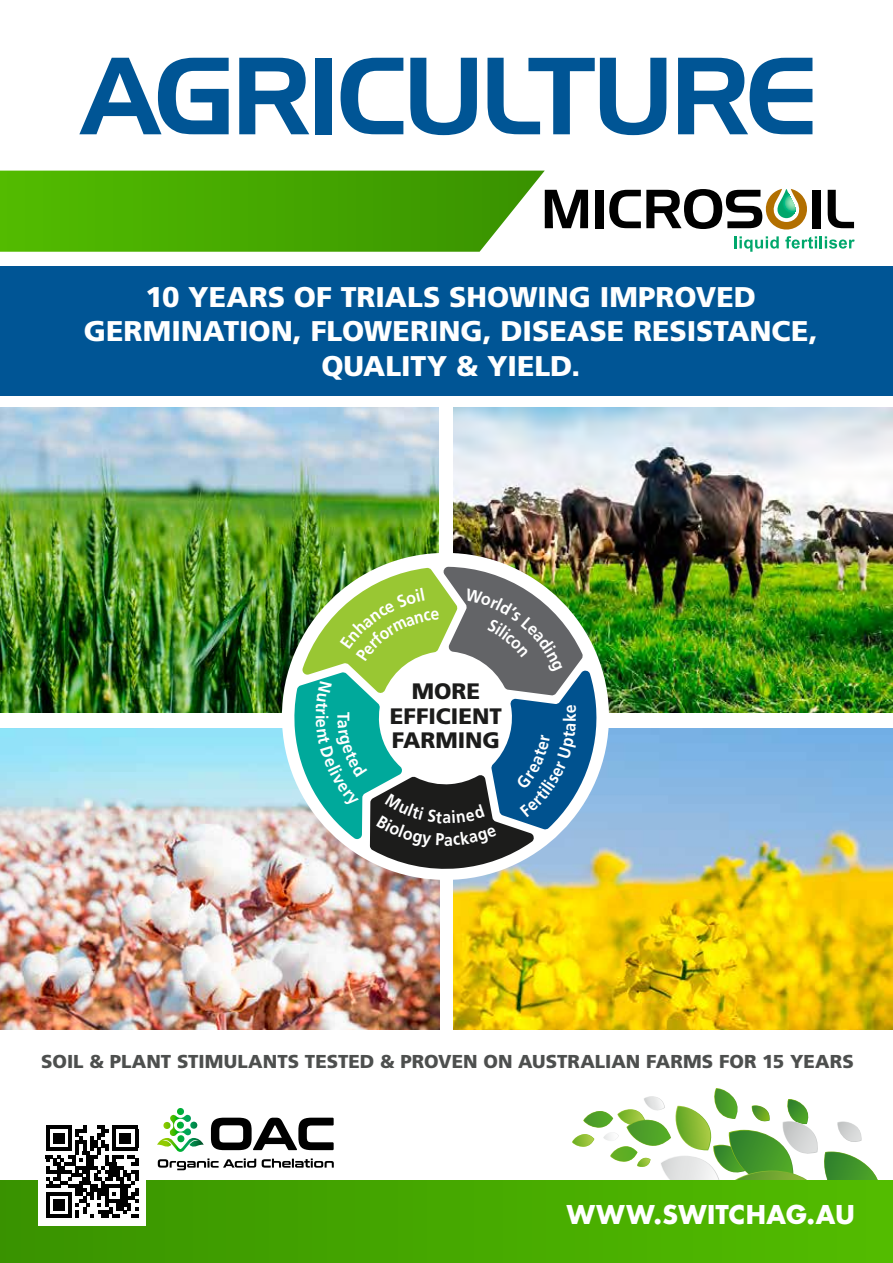
<style>
.page{position:relative;width:893px;height:1263px;background:#fff}
.page>*{position:absolute;margin:0;border:0;box-sizing:border-box;transform-origin:0 0}
.t1{font:106.65px "Handel Gothic BT";letter-spacing:-.035em;color:#005595}
.t2{font:900 28.5px/34.2px "Frutiger LT Std";color:#fff;text-align:center}
.t3{font:700 28.5px "Futura PT";letter-spacing:-.01em;color:#fff}
.t4{font:900 22.35px/24.2px "Frutiger LT Std";color:#1c1c1b;text-align:center}
.t5{font:900 18.75px "Frutiger LT Std";color:#4d4f4e}
.t6{font:700 17.25px "Frutiger LT Std";color:#fff;scale:.91 1}
.t7{font:700 17.25px "Frutiger LT Std";color:#fff;scale:.93 1}
</style>
<div class="page">
<img style="left:454px;top:728px;width:439px;height:301px">
<div style="left:0;top:266px;width:893px;height:129px;background:#005595"></div>
<svg style="left:572px;top:1088px;width:306px;height:92px"></svg>
<img style="left:0;top:408px;width:439px;height:305px">
<img style="left:0;top:728px;width:439px;height:302px">
<img style="left:454px;top:408px;width:439px;height:305px">
<div style="left:0;top:1180px;width:893px;height:83px;background:linear-gradient(to right,#399300,#53bd00)"></div>
<svg style="left:157px;top:1108px;width:47px;height:44px"></svg>
<svg style="left:211px;top:1118px;width:123px;height:32px"></svg>
<svg style="left:158px;top:1158px;width:98px;height:12px"></svg>
<svg style="left:262px;top:1158px;width:72px;height:9px"></svg>
<div style="left:38px;top:1118px;width:108px;height:107px;background:#fff"></div>
<svg style="left:46px;top:1125px;width:92px;height:93px"></svg>
<div style="left:282px;top:553px;width:327px;height:327px;background:#fff;border-radius:50%"></div>
<svg style="left:0;top:171px;width:588px;height:81px;background:#58ad1b"></svg>
<div style="left:596px;top:190px;width:8px;height:38px;background:#000"></div>
<svg style="left:609px;top:189px;width:246px;height:63px"></svg>
<svg style="left:294px;top:567px;width:306px;height:304px"></svg>
<h1 class="t1" style="left:82px;top:32px;width:738px">AGRICULTURE</h1>
<p class="t2" style="left:84px;top:280px;width:735px">10 YEARS OF TRIALS SHOWING IMPROVED<br>GERMINATION, FLOWERING, DISEASE RESISTANCE,<br>QUALITY &amp; YIELD.</p>
<p class="t7" style="left:354px;top:712px;width:11px;rotate:90deg">T</p>
<p class="t4" style="left:390px;top:679px;width:113px">MORE<br>EFFICIENT</p>
<p class="t4" style="left:392px;top:728px;width:110px">FARMING</p>
<p class="t6" style="left:443px;top:807px;width:11px">a</p>
<p class="t5" style="left:41px;top:1050px;width:814px">SOIL &amp; PLANT STIMULANTS TESTED &amp; PROVEN ON AUSTRALIAN FARMS FOR 15 YEARS</p>
<p class="t3" style="left:566px;top:1196px;width:290px">WWW.SWITCHAG.AU</p>
</div>
